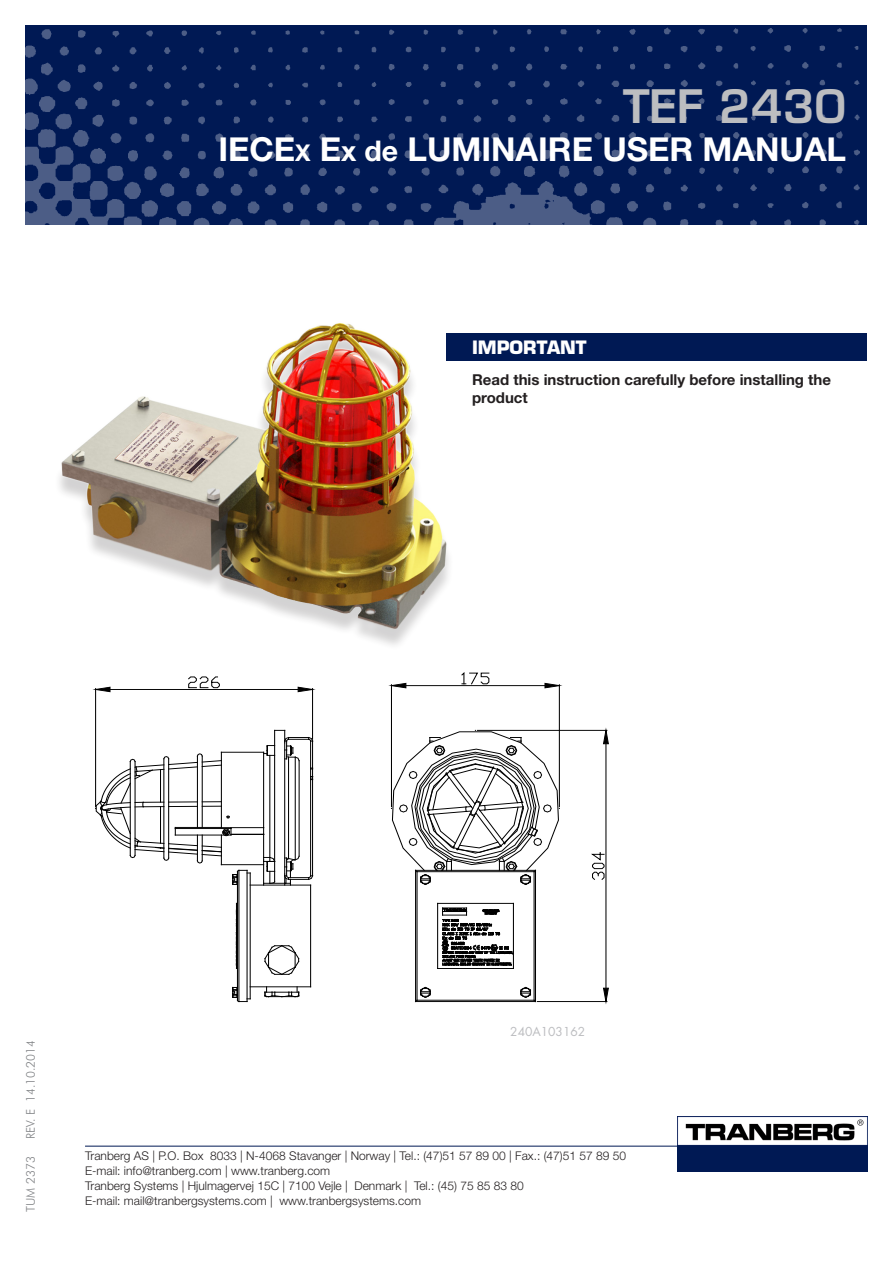
<style>
.page{position:relative;width:893px;height:1263px;background:#fff}
.page>*{position:absolute;margin:0;border:0;box-sizing:border-box;transform-origin:0 0}
.t1{font:600 45px "Eurostile LT Std";color:#bcbdc0}
.t2{font:700 33px "Helvetica Neue LT";color:#fff}
.t3{font:700 18px "Eurostile LT Std";color:#fff}
.t4{font:700 15px "Helvetica Neue LT";color:#231f20}
.Adresser{font:300 12px "Helvetica Neue LT";color:#231f20}
.Description{font:300 12px "Futura BT";color:#808285}
.Description-2{font:12px "Futura Std";color:#bcbdc0}
.s1{font-size:23.1px}
.s2{font-size:28.5px}
</style>
<div class="page">
<img style="left:26px;top:26px;width:841px;height:199px">
<img style="left:678px;top:1116px;width:190px;height:56px">
<hr style="left:85px;top:1146px;width:782px;height:1px;background:#001954">
<div style="left:446px;top:333px;width:421px;height:28px;background:#001954"></div>
<svg style="left:92px;top:682px;width:517px;height:322px"></svg>
<hr style="left:438px;top:903px;width:75px;height:1px;background:#000">
<hr style="left:513px;top:903px;width:1px;height:65px;background:#000">
<hr style="left:438px;top:968px;width:75px;height:1px;background:#000">
<hr style="left:437px;top:903px;width:1px;height:65px;background:#000">
<svg style="left:442px;top:908px;width:72px;height:58px"></svg>
<hr style="left:534px;top:872px;width:1px;height:128px;background:#000">
<hr style="left:535px;top:870px;width:1px;height:131px;background:#000">
<hr style="left:415px;top:870px;width:1px;height:131px;background:#000">
<hr style="left:417px;top:872px;width:1px;height:128px;background:#000">
<svg style="left:415px;top:987px;width:16px;height:15px"></svg>
<hr style="left:417px;top:1000px;width:117px;height:1px;background:#000">
<hr style="left:416px;top:1001px;width:119px;height:1px;background:#000">
<hr style="left:221px;top:864px;width:43px;height:1px;background:#000">
<hr style="left:221px;top:752px;width:43px;height:1px;background:#000">
<hr style="left:221px;top:827px;width:43px;height:1px;background:#000">
<hr style="left:263px;top:752px;width:1px;height:76px;background:#000">
<hr style="left:231px;top:834px;width:33px;height:1px;background:#000">
<svg style="left:236px;top:903px;width:1px;height:66px"></svg>
<hr style="left:247px;top:870px;width:1px;height:131px;background:#000">
<hr style="left:239px;top:870px;width:1px;height:131px;background:#000">
<hr style="left:237px;top:872px;width:1px;height:128px;background:#000">
<svg style="left:264px;top:987px;width:36px;height:10px"></svg>
<svg style="left:264px;top:945px;width:35px;height:30px"></svg>
<hr style="left:310px;top:779px;width:1px;height:97px;background:#000">
<hr style="left:312px;top:779px;width:1px;height:97px;background:#000">
<svg style="left:232px;top:987px;width:18px;height:15px"></svg>
<hr style="left:250px;top:873px;width:1px;height:126px;background:#000">
<hr style="left:310px;top:885px;width:1px;height:102px;background:#000">
<hr style="left:250px;top:986px;width:61px;height:1px;background:#000">
<hr style="left:250px;top:885px;width:61px;height:1px;background:#000">
<hr style="left:274px;top:730px;width:1px;height:152px;background:#000">
<hr style="left:284px;top:743px;width:1px;height:131px;background:#000">
<hr style="left:299px;top:761px;width:1px;height:95px;background:#000">
<hr style="left:270px;top:755px;width:1px;height:102px;background:#000">
<hr style="left:288px;top:757px;width:1px;height:101px;background:#000">
<hr style="left:295px;top:757px;width:1px;height:103px;background:#000">
<svg style="left:263px;top:828px;width:50px;height:57px"></svg>
<hr style="left:95px;top:688px;width:1px;height:119px;background:#000">
<hr style="left:312px;top:688px;width:1px;height:51px;background:#000">
<hr style="left:110px;top:689px;width:188px;height:1px;background:#000">
<svg style="left:95px;top:687px;width:15px;height:5px"></svg>
<svg style="left:188px;top:676px;width:32px;height:12px"></svg>
<svg style="left:95px;top:753px;width:155px;height:132px"></svg>
<svg style="left:264px;top:730px;width:50px;height:50px"></svg>
<svg style="left:298px;top:687px;width:16px;height:5px"></svg>
<hr style="left:537px;top:1001px;width:70px;height:1px;background:#000">
<hr style="left:477px;top:730px;width:130px;height:1px;background:#000">
<hr style="left:606px;top:744px;width:1px;height:244px;background:#000">
<svg style="left:603px;top:988px;width:5px;height:14px"></svg>
<svg style="left:592px;top:852px;width:13px;height:28px"></svg>
<svg style="left:520px;top:987px;width:16px;height:15px"></svg>
<svg style="left:603px;top:730px;width:5px;height:14px"></svg>
<hr style="left:391px;top:685px;width:1px;height:122px;background:#000">
<hr style="left:559px;top:685px;width:1px;height:122px;background:#000">
<hr style="left:406px;top:685px;width:139px;height:1px;background:#000">
<svg style="left:391px;top:683px;width:15px;height:5px"></svg>
<svg style="left:461px;top:672px;width:29px;height:12px"></svg>
<svg style="left:391px;top:730px;width:169px;height:155px"></svg>
<svg style="left:545px;top:683px;width:15px;height:5px"></svg>
<img style="left:59px;top:323px;width:390px;height:322px">
<p class="t1" style="left:623px;top:79px;width:225px">TEF 2430</p>
<p class="t2" style="left:218px;top:129px;width:629px">IECE<span class="s1">x</span> E<span class="s2">x de</span> LUMINAIRE USER MANUAL</p>
<p class="t3" style="left:472px;top:336px;width:116px">IMPORTANT</p>
<p class="t4" style="left:472px;top:370px;width:361px">Read this instruction carefully before installing the</p>
<p class="t4" style="left:472px;top:388px;width:57px">product</p>
<p class="Description" style="left:23px;top:1139px;width:101px;rotate:-90deg">REV. E 14.10.2014</p>
<p class="Description" style="left:23px;top:1212px;width:57px;rotate:-90deg">TUM 2373</p>
<p class="Description-2" style="left:510px;top:1024px;width:76px">240A103162</p>
<p class="Adresser" style="left:85px;top:1149px;width:543px">Tranberg AS | P.O. Box 8033 | N-4068 Stavanger | Norway | Tel.: (47)51 57 89 00 | Fax.: (47)51 57 89 50</p>
<p class="Adresser" style="left:85px;top:1164px;width:247px">E-mail: info@tranberg.com | www.tranberg.com</p>
<p class="Adresser" style="left:85px;top:1179px;width:440px">Tranberg Systems | Hjulmagervej 15C | 7100 Vejle | Denmark | Tel.: (45) 75 85 83 80</p>
<p class="Adresser" style="left:85px;top:1194px;width:338px">E-mail: mail@tranbergsystems.com | www.tranbergsystems.com</p>
</div>
